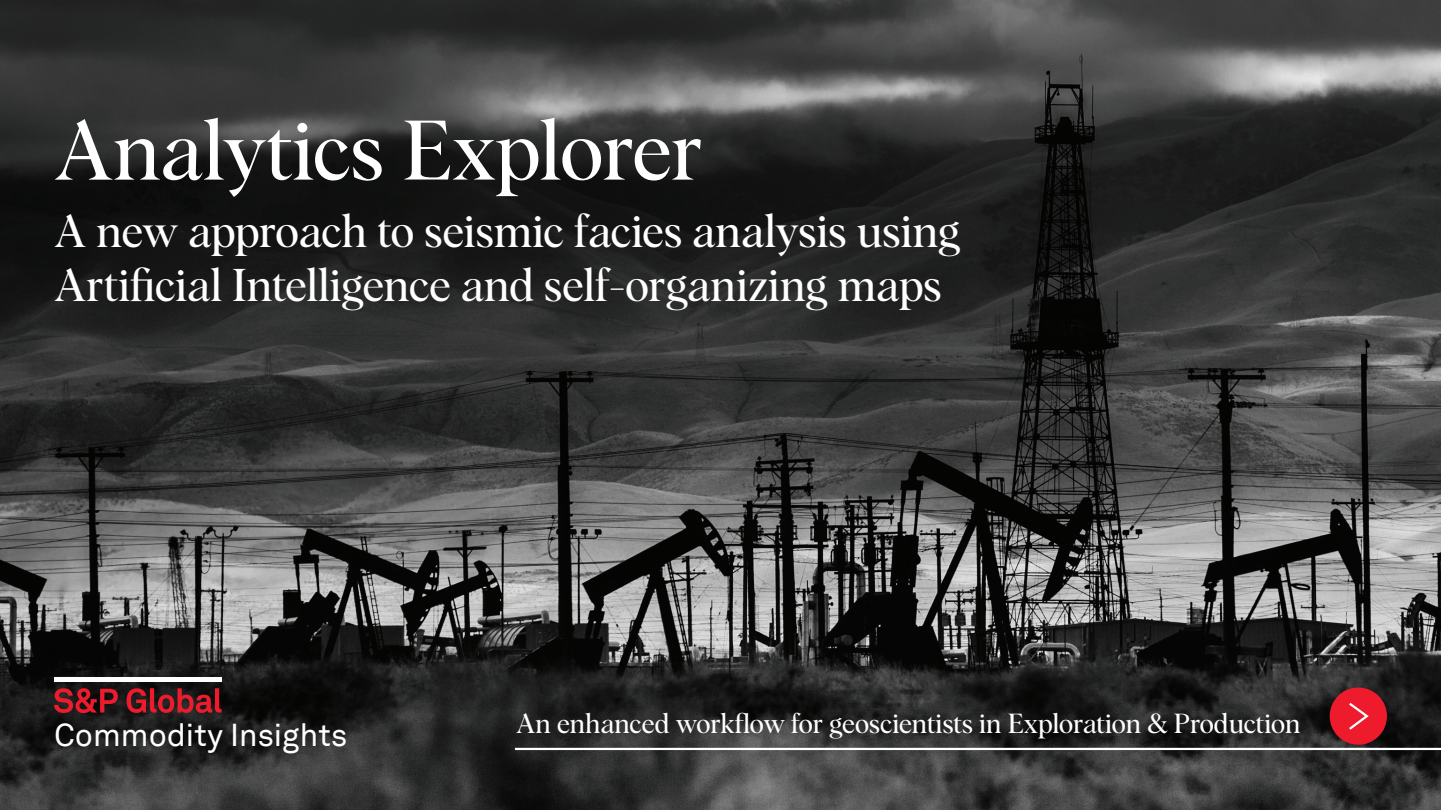
<style>
.page{position:relative;width:1441px;height:810px;background:#fff}
.page>*{position:absolute;margin:0;border:0;box-sizing:border-box;transform-origin:0 0}
.t1{font:82.5px "Albra";letter-spacing:-.01em;color:#fff}
.t2{font:45px/54px "Albra";color:#fff}
.t3{font:31.65px "Akkurat LLTT";color:#fff}
.t4{font:27px "Albra";letter-spacing:-.01em;color:#fff}
</style>
<div class="page">
<img style="left:0;top:0;width:1440px;height:810px">
<hr style="left:515px;top:748px;width:925px;height:2px;background:#fff">
<svg style="left:54px;top:687px;width:167px;height:27px"></svg>
<hr style="left:54px;top:677px;width:167px;height:4px;background:#fff">
<div style="left:1329px;top:688px;width:57px;height:57px;background:#ee1b2d;border-radius:50%"></div>
<svg style="left:1349px;top:703px;width:20px;height:27px"></svg>
<h1 class="t1" style="left:54px;top:90px;width:651px">Analytics Explorer</h1>
<p class="t2" style="left:54px;top:201px;width:908px">A new approach to seismic facies analysis using<br>Artificial Intelligence and self-organizing maps</p>
<p class="t3" style="left:54px;top:712px;width:295px">Commodity Insights</p>
<p class="t4" style="left:516px;top:704px;width:786px">An enhanced workflow for geoscientists in Exploration &amp; Production</p>
</div>
